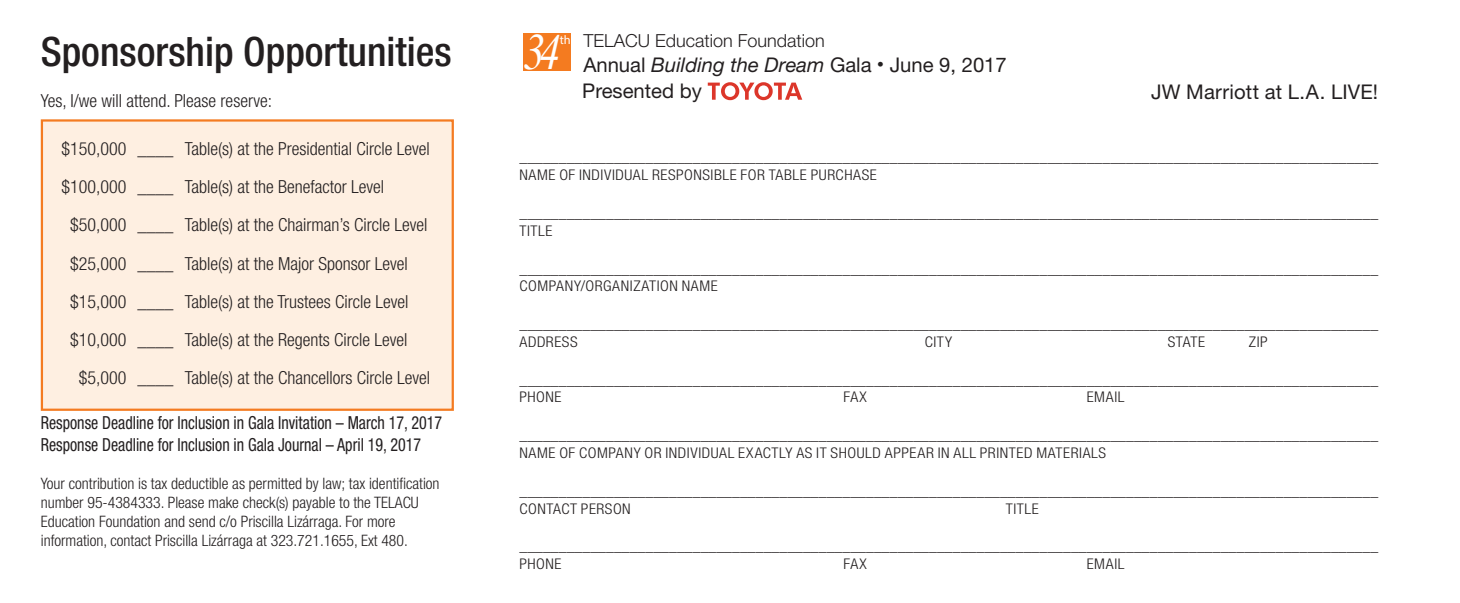
<style>
.page{position:relative;width:1460px;height:603px;background:#fff}
.page>*{position:absolute;margin:0;border:0;box-sizing:border-box;transform-origin:0 0}
.t1{font:italic 49.5px "Times Ten LT Std";color:#fff;scale:.8 1}
.t2{font:500 condensed 40.5px "Helvetica Neue LT Std";color:#231f20}
.t3{font:20.25px "Helvetica Neue LT Std";color:#231f20}
.t4{font:300 condensed 18px "Helvetica Neue LT Std";color:#231f20}
.t5{font:condensed 18px "Helvetica Neue LT Std";color:#231f20;scale:.89 1}
.t6{font:300 18px "Helvetica Neue LT Std";color:#231f20}
.t7{font:300 condensed 15.75px/18.9px "Helvetica Neue LT Std";color:#231f20}
.t8{font:300 condensed 14.62px "Helvetica Neue LT Std";letter-spacing:.035em;color:#231f20;scale:1.07 1}
.t9{font:12.38px "Myriad Pro";color:#fff}
.s1{font-style:italic}
.s2{font-size:13.5px}
</style>
<div class="page">
<div style="left:41px;top:119px;width:413px;height:292px;background:#feefe1;border:2px solid #f47b21"></div>
<svg style="left:707px;top:82px;width:95px;height:18px"></svg>
<div style="left:523px;top:33px;width:48px;height:37px;background:#f47b20"></div>
<p class="t2" style="left:41px;top:28px;width:412px">Sponsorship Opportunities</p>
<p class="t6" style="left:583px;top:30px;width:243px">TELACU Education Foundation</p>
<p class="t1" style="left:524px;top:23px;width:45px">34</p>
<p class="t9" style="left:559px;top:32px;width:13px">th</p>
<p class="t3" style="left:583px;top:52px;width:425px">Annual <span class="s1">Building the Dream</span> Gala <span class="s2">•</span> June 9, 2017</p>
<p class="t3" style="left:582px;top:79px;width:121px">Presented by</p>
<p class="t3" style="left:1151px;top:80px;width:228px">JW Marriott at L.A. LIVE!</p>
<p class="t4" style="left:41px;top:91px;width:233px">Yes, I/we will attend. Please reserve:</p>
<p class="t4" style="left:61px;top:138px;width:370px">$150,000 ____ Table(s) at the Presidential Circle Level</p>
<p class="t4" style="left:61px;top:176px;width:324px">$100,000 ____ Table(s) at the Benefactor Level</p>
<p class="t4" style="left:70px;top:214px;width:359px">$50,000 ____ Table(s) at the Chairman’s Circle Level</p>
<p class="t4" style="left:70px;top:253px;width:339px">$25,000 ____ Table(s) at the Major Sponsor Level</p>
<p class="t4" style="left:70px;top:291px;width:340px">$15,000 ____ Table(s) at the Trustees Circle Level</p>
<p class="t4" style="left:70px;top:329px;width:339px">$10,000 ____ Table(s) at the Regents Circle Level</p>
<p class="t4" style="left:79px;top:367px;width:353px">$5,000 ____ Table(s) at the Chancellors Circle Level</p>
<p class="t5" style="left:41px;top:412px;width:452px">Response Deadline for Inclusion in Gala Invitation – March 17, 2017</p>
<p class="t5" style="left:41px;top:434px;width:429px">Response Deadline for Inclusion in Gala Journal – April 19, 2017</p>
<p class="t7" style="left:41px;top:474px;width:400px">Your contribution is tax deductible as permitted by law; tax identification number 95-4384333. Please make check(s) payable to the TELACU Education Foundation and send c/o Priscilla Lizárraga. For more information, contact Priscilla Lizárraga at 323.721.1655, Ext 480.</p>
<p class="t8" style="left:519px;top:149px;width:804px">_____________________________________________________________________________________________________________</p>
<p class="t8" style="left:519px;top:166px;width:335px">NAME OF INDIVIDUAL RESPONSIBLE FOR TABLE PURCHASE</p>
<p class="t8" style="left:519px;top:204px;width:804px">_____________________________________________________________________________________________________________</p>
<p class="t8" style="left:519px;top:222px;width:32px">TITLE</p>
<p class="t8" style="left:519px;top:260px;width:804px">_____________________________________________________________________________________________________________</p>
<p class="t8" style="left:519px;top:278px;width:187px">COMPANY/ORGANIZATION NAME</p>
<p class="t8" style="left:519px;top:315px;width:804px">_____________________________________________________________________________________________________________</p>
<p class="t8" style="left:519px;top:333px;width:56px">ADDRESS</p>
<p class="t8" style="left:924px;top:333px;width:27px">CITY</p>
<p class="t8" style="left:1167px;top:333px;width:36px">STATE</p>
<p class="t8" style="left:1248px;top:333px;width:19px">ZIP</p>
<p class="t8" style="left:519px;top:371px;width:804px">_____________________________________________________________________________________________________________</p>
<p class="t8" style="left:519px;top:389px;width:41px">PHONE</p>
<p class="t8" style="left:843px;top:389px;width:23px">FAX</p>
<p class="t8" style="left:1086px;top:389px;width:37px">EMAIL</p>
<p class="t8" style="left:519px;top:427px;width:804px">_____________________________________________________________________________________________________________</p>
<p class="t8" style="left:519px;top:444px;width:550px">NAME OF COMPANY OR INDIVIDUAL EXACTLY AS IT SHOULD APPEAR IN ALL PRINTED MATERIALS</p>
<p class="t8" style="left:519px;top:482px;width:804px">_____________________________________________________________________________________________________________</p>
<p class="t8" style="left:519px;top:500px;width:105px">CONTACT PERSON</p>
<p class="t8" style="left:1005px;top:500px;width:32px">TITLE</p>
<p class="t8" style="left:519px;top:538px;width:804px">_____________________________________________________________________________________________________________</p>
<p class="t8" style="left:519px;top:555px;width:41px">PHONE</p>
<p class="t8" style="left:843px;top:555px;width:23px">FAX</p>
<p class="t8" style="left:1086px;top:555px;width:37px">EMAIL</p>
</div>
